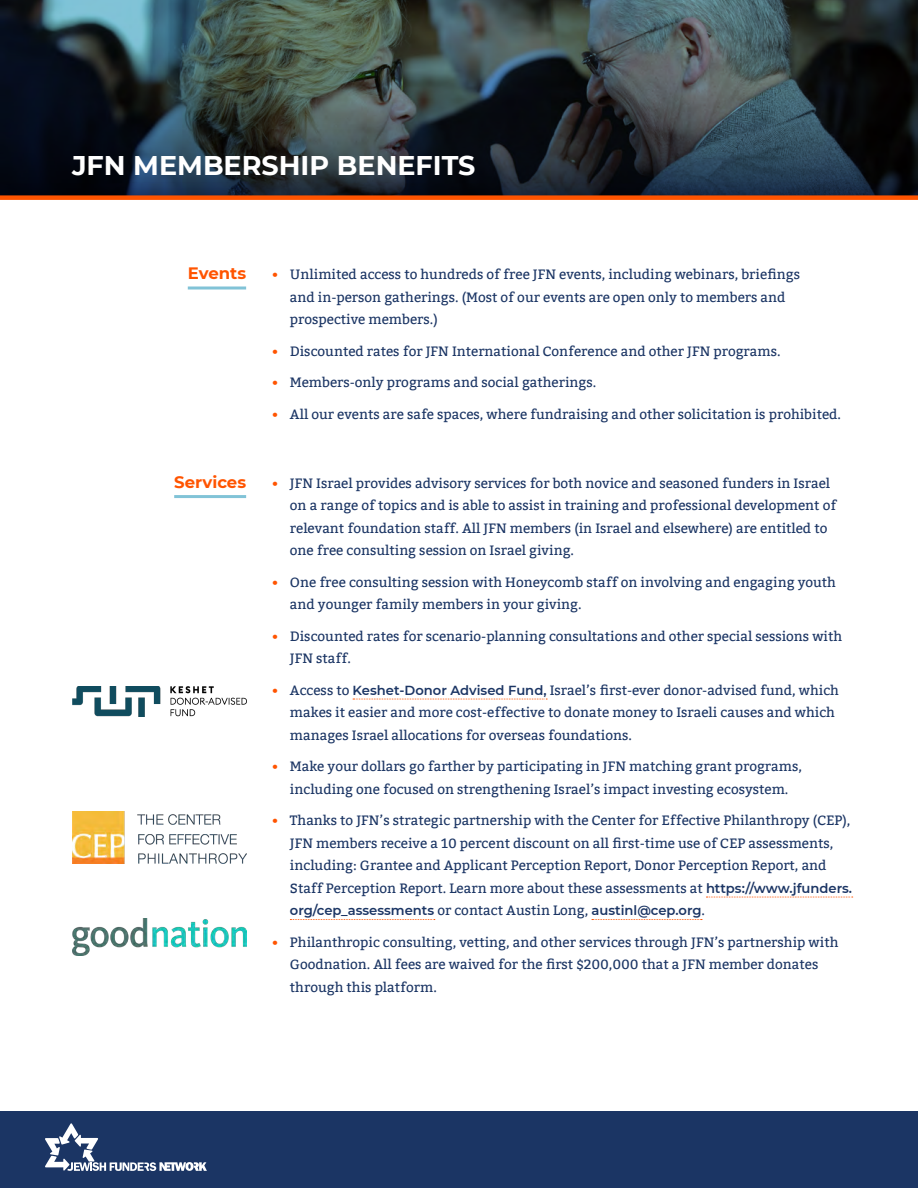
<style>
.page{position:relative;width:918px;height:1188px;background:#fff}
.page>*{position:absolute;margin:0;border:0;box-sizing:border-box;transform-origin:0 0}
.section_headers{font:700 27px "Montserrat";color:#fff}
.Headline_1{font:700 16.5px "Montserrat";color:#ff5400}
.t1{font:13.5px/22.5px "Bitter";color:#1b3564}
.t2{font:600 13.2px "Montserrat";color:#1b3564}
.s1{color:#ff5400}
.s2{font-family:"Montserrat";font-weight:600;font-size:13.2px}
.s3{font-family:"Bitter";font-weight:400;font-size:13.5px}
</style>
<div class="page">
<div style="left:0;top:1112px;width:918px;height:76px;background:#1b3564"></div>
<svg style="left:45px;top:1123px;width:162px;height:48px"></svg>
<svg style="left:353px;top:699px;width:194px;height:1px"></svg>
<svg style="left:706px;top:897px;width:147px;height:1px"></svg>
<svg style="left:290px;top:919px;width:145px;height:1px"></svg>
<svg style="left:592px;top:919px;width:110px;height:1px"></svg>
<svg style="left:188px;top:286px;width:58px;height:4px"></svg>
<hr style="left:174px;top:495px;width:72px;height:3px;background:#81c3d7">
<svg style="left:0;top:0;width:918px;height:200px;background:#313b3e"></svg>
<img style="left:72px;top:811px;width:174px;height:52px">
<img style="left:72px;top:919px;width:174px;height:36px">
<img style="left:72px;top:687px;width:174px;height:30px">
<p class="section_headers" style="left:72px;top:146px;width:405px">JFN MEMBERSHIP BENEFITS</p>
<p class="Headline_1" style="left:188px;top:261px;width:60px">Events</p>
<p class="Headline_1" style="left:174px;top:470px;width:73px">Services</p>
<p class="t1" style="left:290px;top:263px;width:512px;text-indent:-18px"><span class="s1">•</span> Unlimited access to hundreds of free JFN events, including webinars, briefings and in-person gatherings. (Most of our events are open only to members and prospective members.)</p>
<p class="t1" style="left:272px;top:340px;width:510px"><span class="s1">•</span> Discounted rates for JFN International Conference and other JFN programs.</p>
<p class="t1" style="left:272px;top:371px;width:326px"><span class="s1">•</span> Members-only programs and social gatherings.</p>
<p class="t1" style="left:272px;top:403px;width:571px"><span class="s1">•</span> All our events are safe spaces, where fundraising and other solicitation is prohibited.</p>
<p class="t1" style="left:290px;top:472px;width:548px;text-indent:-18px"><span class="s1">•</span> JFN Israel provides advisory services for both novice and seasoned funders in Israel on a range of topics and is able to assist in training and professional development of relevant foundation staff. All JFN members (in Israel and elsewhere) are entitled to one free consulting session on Israel giving.</p>
<p class="t1" style="left:290px;top:571px;width:548px;text-indent:-18px"><span class="s1">•</span> One free consulting session with Honeycomb staff on involving and engaging youth and younger family members in your giving.</p>
<p class="t1" style="left:290px;top:625px;width:554px;text-indent:-18px"><span class="s1">•</span> Discounted rates for scenario-planning consultations and other special sessions with<br>JFN staff.</p>
<p class="t1" style="left:290px;top:679px;width:551px;text-indent:-18px"><span class="s1">•</span> Access to <span class="s2">Keshet-Donor Advised Fund,</span> Israel’s first-ever donor-advised fund, which makes it easier and more cost-effective to donate money to Israeli causes and which manages Israel allocations for overseas foundations.</p>
<p class="t1" style="left:272px;top:755px;width:532px;text-align:center"><span class="s1">•</span> Make your dollars go farther by participating in JFN matching grant programs, including one focused on strengthening Israel’s impact investing ecosystem.</p>
<p class="t1" style="left:290px;top:809px;width:564px;text-indent:-18px"><span class="s1">•</span> Thanks to JFN’s strategic partnership with the Center for Effective Philanthropy (CEP), JFN members receive a 10 percent discount on all first-time use of CEP assessments, including: Grantee and Applicant Perception Report, Donor Perception Report, and Staff Perception Report. Learn more about these assessments at <span class="s2">https://www.jfunders.</span></p>
<p class="t2" style="left:290px;top:901px;width:417px">org/cep_assessments <span class="s3">or contact Austin Long,</span> austinl@cep.org<span class="s3">.</span></p>
<p class="t1" style="left:290px;top:931px;width:550px;text-indent:-18px"><span class="s1">•</span> Philanthropic consulting, vetting, and other services through JFN’s partnership with<br>Goodnation. All fees are waived for the first $200,000 that a JFN member donates through this platform.</p>
</div>
